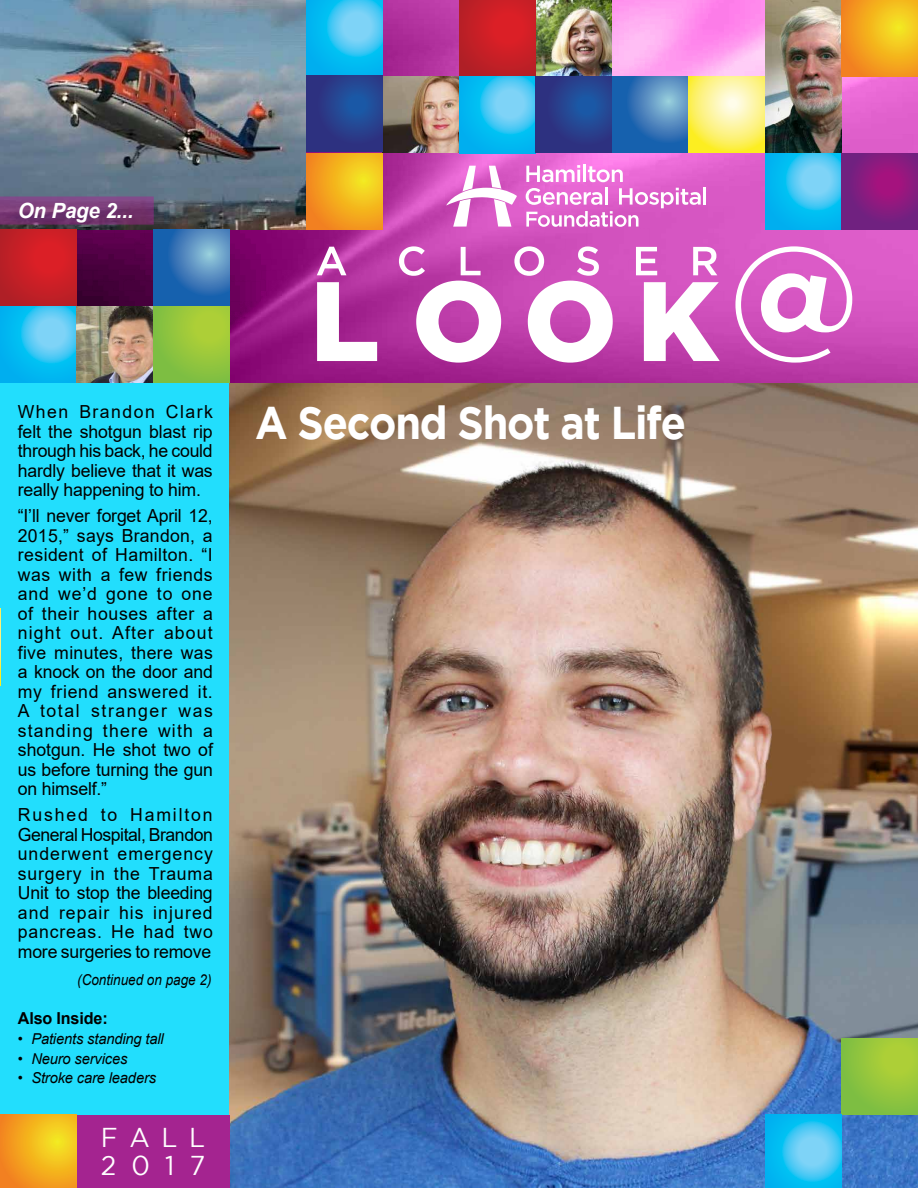
<style>
.page{position:relative;width:918px;height:1188px;background:#fff}
.page>*{position:absolute;margin:0;border:0;box-sizing:border-box;transform-origin:0 0}
.t1{font:700 45.9px "Gotham";letter-spacing:-.03em;color:#fff;scale:.9 1}
.t2{font:27.15px/28.5px "Gotham";letter-spacing:.52em;color:#fff;scale:.95 1}
.t3{font:italic 700 21px "Arial";letter-spacing:-.01em;color:#fff}
.t4{font:18px/19.5px "Arial";letter-spacing:-.01em;color:#000;text-align:justify}
.t5{font:700 16.5px "Arial";letter-spacing:-.01em;color:#000}
.t6{font:italic 15px "Arial";letter-spacing:-.01em;color:#000}
.t7{font:italic 15px "Arial";letter-spacing:-.01em;color:#000;scale:.9 1}
</style>
<div class="page">
<div style="left:0;top:382px;width:230px;height:734px;background:#22defd"></div>
<img style="left:230px;top:382px;width:688px;height:806px">
<svg style="left:842px;top:1038px;width:76px;height:77px;background:#93c63d"></svg>
<svg style="left:765px;top:1115px;width:76px;height:73px;background:#2dc3f3"></svg>
<svg style="left:0;top:609px;width:1px;height:76px"></svg>
<img style="left:76px;top:0;width:842px;height:382px">
<img style="left:382px;top:77px;width:77px;height:76px">
<img style="left:536px;top:0;width:76px;height:76px">
<img style="left:765px;top:0;width:77px;height:153px">
<img style="left:0;top:0;width:306px;height:230px">
<svg style="left:0;top:196px;width:154px;height:29px;background:#743b74"></svg>
<svg style="left:0;top:306px;width:76px;height:76px;background:#2ac1f3"></svg>
<img style="left:76px;top:306px;width:77px;height:76px">
<svg style="left:459px;top:0;width:77px;height:76px;background:#c71f26"></svg>
<svg style="left:612px;top:77px;width:76px;height:76px;background:#3b7ab8"></svg>
<svg style="left:688px;top:77px;width:77px;height:76px;background:#fcf27f"></svg>
<img style="left:306px;top:153px;width:76px;height:77px">
<img style="left:842px;top:0;width:76px;height:76px">
<svg style="left:765px;top:153px;width:76px;height:77px;background:#29c1f3"></svg>
<svg style="left:459px;top:77px;width:77px;height:76px;background:#2abff1"></svg>
<svg style="left:306px;top:0;width:76px;height:75px;background:#2ac1f3"></svg>
<svg style="left:306px;top:75px;width:76px;height:77px;background:#283d8b"></svg>
<svg style="left:536px;top:77px;width:76px;height:76px;background:#283d8b"></svg>
<svg style="left:842px;top:153px;width:76px;height:77px;background:#831c7f"></svg>
<svg style="left:153px;top:230px;width:77px;height:76px;background:#3b7ab8"></svg>
<svg style="left:153px;top:306px;width:77px;height:76px;background:#93c63d"></svg>
<svg style="left:0;top:230px;width:76px;height:76px;background:#c71f26"></svg>
<div style="left:0;top:1116px;width:230px;height:72px;background:#a42490"></div>
<img style="left:0;top:1115px;width:76px;height:73px">
<svg style="left:526px;top:165px;width:54px;height:17px"></svg>
<hr style="left:583px;top:165px;width:3px;height:17px;background:#fff">
<svg style="left:588px;top:166px;width:35px;height:16px"></svg>
<svg style="left:526px;top:188px;width:175px;height:39px"></svg>
<hr style="left:703px;top:188px;width:3px;height:17px;background:#fff">
<svg style="left:446px;top:166px;width:71px;height:61px"></svg>
<svg style="left:317px;top:282px;width:60px;height:79px"></svg>
<svg style="left:644px;top:282px;width:76px;height:79px"></svg>
<svg style="left:317px;top:247px;width:29px;height:28px"></svg>
<svg style="left:399px;top:246px;width:102px;height:117px"></svg>
<svg style="left:514px;top:246px;width:99px;height:117px"></svg>
<svg style="left:636px;top:247px;width:21px;height:28px"></svg>
<svg style="left:693px;top:247px;width:24px;height:28px"></svg>
<svg style="left:735px;top:246px;width:117px;height:117px"></svg>
<p class="t3" style="left:18px;top:197px;width:117px">On Page 2...</p>
<p class="t4" style="left:18px;top:402px;width:197px">When Brandon Clark felt the shotgun blast rip through his back, he could hardly believe that it was really happening to him.</p>
<p class="t4" style="left:18px;top:506px;width:197px">“I’ll never forget April 12, 2015,” says Brandon, a resident of Hamilton. “I was with a few friends and we’d gone to one of their houses after a night out. After about five minutes, there was a knock on the door and my friend answered it.<br>A total stranger was standing there with a shotgun. He shot two of us before turning the gun on himself.”</p>
<p class="t4" style="left:18px;top:805px;width:197px">Rushed to Hamilton General Hospital, Brandon underwent emergency surgery in the Trauma Unit to stop the bleeding and repair his injured pancreas. He had two more surgeries to remove</p>
<p class="t7" style="left:77px;top:970px;width:151px">(Continued on page 2)</p>
<p class="t5" style="left:18px;top:1007px;width:91px">Also Inside:</p>
<p class="t6" style="left:18px;top:1029px;width:148px">• Patients standing tall</p>
<p class="t6" style="left:18px;top:1049px;width:111px">• Neuro services</p>
<p class="t6" style="left:18px;top:1069px;width:140px">• Stroke care leaders</p>
<h2 class="t2" style="left:101px;top:1122px;width:111px">FALL<br>2017</h2>
<h1 class="t1" style="left:255px;top:396px;width:480px">A Second Shot at Life</h1>
</div>
